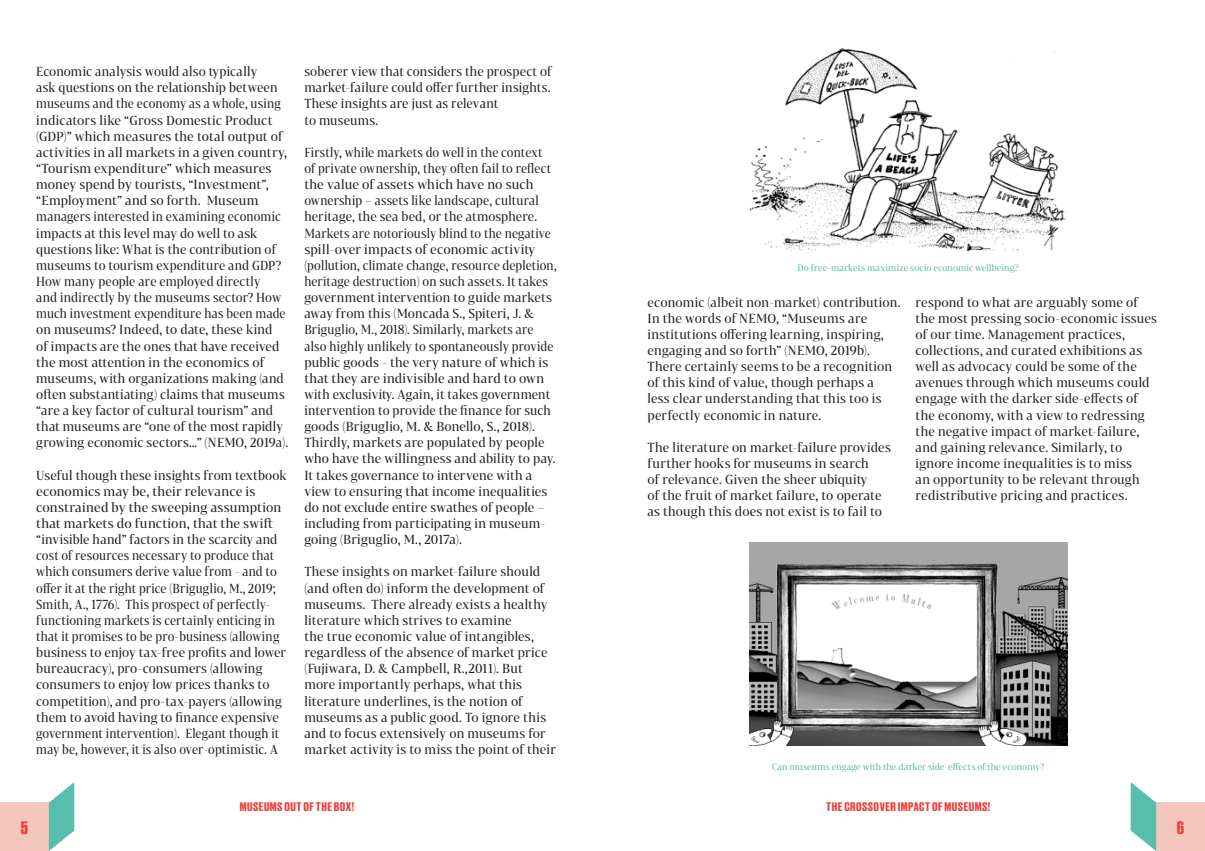
<style>
.page{position:relative;width:1205px;height:851px;background:#fff}
.page>*{position:absolute;margin:0;border:0;box-sizing:border-box;transform-origin:0 0}
.t1{font:500 17px "Druk";color:#ef3d38;scale:1.29 1}
.t2{font:12.38px/16.1px "Bw Darius";letter-spacing:.015em;color:#231f20;scale:.88 1}
.t3{font:12.38px/16.1px "Bw Darius";letter-spacing:.015em;color:#231f20;scale:.9 1}
.t4{font:12.38px/16.1px "Bw Darius";letter-spacing:.015em;color:#231f20;scale:.84 1}
.t5{font:500 11.75px "Druk";letter-spacing:.03em;color:#ef3d38;scale:1.35 1}
.t6{font:8.75px "Bw Darius";letter-spacing:.01em;color:#58bda9;scale:.9 1}
</style>
<div class="page">
<div style="left:1156px;top:802px;width:49px;height:48px;background:#f4c7bc"></div>
<svg style="left:1131px;top:782px;width:25px;height:68px"></svg>
<img style="left:749px;top:48px;width:318px;height:203px">
<img style="left:749px;top:542px;width:318px;height:203px">
<div style="left:0;top:802px;width:49px;height:48px;background:#f4c7bc"></div>
<svg style="left:49px;top:782px;width:25px;height:68px"></svg>
<p class="t2" style="left:36px;top:63px;width:288px">Economic analysis would also typically<br>ask questions on the relationship between museums and the economy as a whole, using indicators like “Gross Domestic Product (GDP)” which measures the total output of activities in all markets in a given country, “Tourism expenditure” which measures money spend by tourists, “Investment”, “Employment” and so forth. Museum managers interested in examining economic impacts at this level may do well to ask questions like: What is the contribution of museums to tourism expenditure and GDP?<br>How many people are employed directly<br>and indirectly by the museums sector? How much investment expenditure has been made on museums? Indeed, to date, these kind<br>of impacts are the ones that have received the most attention in the economics of museums, with organizations making (and often substantiating) claims that museums “are a key factor of cultural tourism” and that museums are “one of the most rapidly growing economic sectors…” (NEMO, 2019a).</p>
<p class="t2" style="left:36px;top:466px;width:286px">Useful though these insights from textbook economics may be, their relevance is constrained by the sweeping assumption that markets do function, that the swift “invisible hand” factors in the scarcity and cost of resources necessary to produce that which consumers derive value from - and to offer it at the right price (Briguglio, M., 2019; Smith, A., 1776). This prospect of perfectly&shy;functioning markets is certainly enticing in that it promises to be pro-business (allowing business to enjoy tax-free profits and lower bureaucracy), pro-consumers (allowing consumers to enjoy low prices thanks to competition), and pro-tax-payers (allowing them to avoid having to finance expensive government intervention). Elegant though it may be, however, it is also over-optimistic. A</p>
<p class="t2" style="left:304px;top:63px;width:282px">soberer view that considers the prospect of market-failure could offer further insights.<br>These insights are just as relevant<br>to museums.</p>
<p class="t4" style="left:304px;top:143px;width:302px">Firstly, while markets do well in the context<br>of private ownership, they often fail to reflect the value of assets which have no such ownership – assets like landscape, cultural heritage, the sea bed, or the atmosphere.<br>Markets are notoriously blind to the negative spill-over impacts of economic activity (pollution, climate change, resource depletion, heritage destruction) on such assets. It takes government intervention to guide markets away from this (Moncada S., Spiteri, J. &amp; Briguglio, M., 2018). Similarly, markets are also highly unlikely to spontaneously provide public goods - the very nature of which is that they are indivisible and hard to own with exclusivity. Again, it takes government intervention to provide the finance for such goods (Briguglio, M. &amp; Bonello, S., 2018).<br>Thirdly, markets are populated by people who have the willingness and ability to pay.<br>It takes governance to intervene with a view to ensuring that income inequalities do not exclude entire swathes of people – including from participating in museum&shy;going (Briguglio, M., 2017a).</p>
<p class="t3" style="left:304px;top:563px;width:281px">These insights on market-failure should (and often do) inform the development of museums. There already exists a healthy literature which strives to examine<br>the true economic value of intangibles, regardless of the absence of market price (Fujiwara, D. &amp; Campbell, R.,2011). But more importantly perhaps, what this literature underlines, is the notion of museums as a public good. To ignore this and to focus extensively on museums for market activity is to miss the point of their</p>
<p class="t6" style="left:797px;top:261px;width:247px">Do free-markets maximize socio economic wellbeing?</p>
<p class="t3" style="left:647px;top:293px;width:283px">economic (albeit non-market) contribution.<br>In the words of NEMO, “Museums are institutions offering learning, inspiring, engaging and so forth” (NEMO, 2019b).<br>There certainly seems to be a recognition of this kind of value, though perhaps a<br>less clear understanding that this too is perfectly economic in nature.</p>
<p class="t3" style="left:647px;top:438px;width:272px">The literature on market-failure provides further hooks for museums in search<br>of relevance. Given the sheer ubiquity<br>of the fruit of market failure, to operate as though this does not exist is to fail to</p>
<p class="t3" style="left:915px;top:293px;width:270px">respond to what are arguably some of the most pressing socio-economic issues of our time. Management practices, collections, and curated exhibitions as well as advocacy could be some of the avenues through which museums could engage with the darker side-effects of the economy, with a view to redressing the negative impact of market-failure, and gaining relevance. Similarly, to ignore income inequalities is to miss<br>an opportunity to be relevant through redistributive pricing and practices.</p>
<p class="t6" style="left:772px;top:760px;width:304px">Can museums engage with the darker side-effects of the economy?</p>
<h1 class="t1" style="left:21px;top:815px;width:7px">5</h1>
<p class="t5" style="left:240px;top:798px;width:86px">MUSEUMS OUT OF THE BOX!</p>
<p class="t5" style="left:826px;top:798px;width:123px">THE CROSSOVER IMPACT OF MUSEUMS!</p>
<h1 class="t1" style="left:1177px;top:815px;width:7px">6</h1>
</div>
